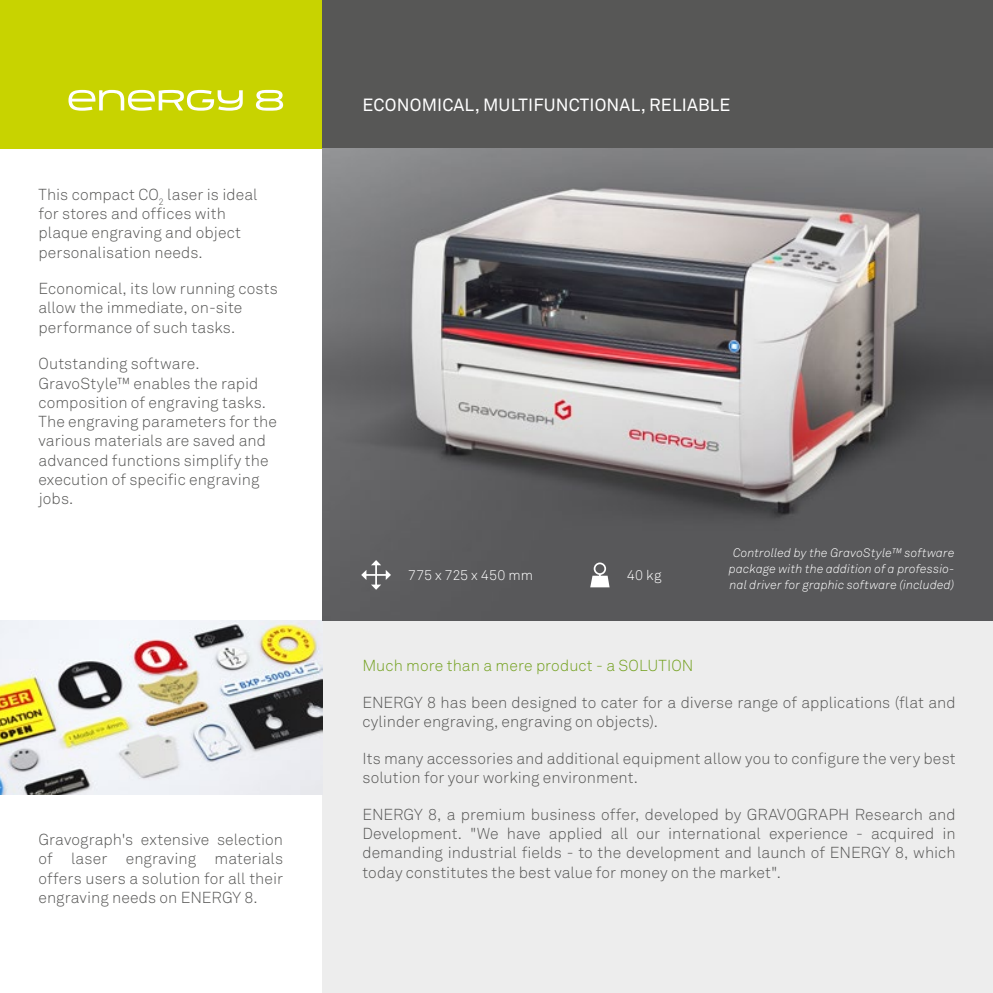
<style>
.page{position:relative;width:993px;height:993px;background:#fff}
.page>*{position:absolute;margin:0;border:0;box-sizing:border-box;transform-origin:0 0}
.t1{font:17.5px "Akkurat Std";letter-spacing:.01em;color:#fff}
.t2{font:300 15.75px/19.2px "Akkurat Std";letter-spacing:.005em;color:#575756}
.t3{font:300 15.75px "Akkurat Std";letter-spacing:.005em;color:#74a120}
.t4{font:300 14px "Akkurat Std";letter-spacing:.01em;color:#fff}
.t5{font:italic 300 12.25px/15.8px "Akkurat Std";letter-spacing:.01em;color:#fff;text-align:center}
</style>
<div class="page">
<div style="left:0;top:0;width:322px;height:149px;background:#c8d300"></div>
<div style="left:322px;top:620px;width:670px;height:372px;background:#ededed"></div>
<img style="left:0;top:620px;width:322px;height:174px">
<div style="left:322px;top:0;width:670px;height:149px;background:#575756"></div>
<img style="left:322px;top:149px;width:670px;height:471px">
<svg style="left:68px;top:90px;width:215px;height:21px"></svg>
<svg style="left:590px;top:562px;width:19px;height:25px"></svg>
<svg style="left:361px;top:560px;width:30px;height:29px"></svg>
<p class="t2" style="left:38px;top:184px;width:221px">This compact CO<sub>2</sub> laser is ideal for stores and offices with plaque engraving and object personalisation needs.</p>
<p class="t2" style="left:38px;top:279px;width:241px">Economical, its low running costs allow the immediate, on-site performance of such tasks.</p>
<p class="t2" style="left:38px;top:354px;width:240px">Outstanding software.<br>GravoStyle™ enables the rapid composition of engraving tasks.<br>The engraving parameters for the various materials are saved and advanced functions simplify the execution of specific engraving jobs.</p>
<p class="t2" style="left:38px;top:829px;width:246px;text-align:justify">Gravograph's extensive selection of laser engraving materials offers users a solution for all their engraving needs on ENERGY 8.</p>
<p class="t1" style="left:362px;top:95px;width:369px">ECONOMICAL, MULTIFUNCTIONAL, RELIABLE</p>
<p class="t4" style="left:408px;top:567px;width:126px">775 x 725 x 450 mm</p>
<p class="t4" style="left:626px;top:567px;width:36px">40 kg</p>
<p class="t5" style="left:728px;top:545px;width:227px">Controlled by the GravoStyle™ software package with the addition of a professio&shy;nal driver for graphic software (included)</p>
<p class="t3" style="left:362px;top:656px;width:332px">Much more than a mere product - a SOLUTION</p>
<p class="t2" style="left:362px;top:692px;width:594px">ENERGY 8 has been designed to cater for a diverse range of applications (flat and cylinder engraving, engraving on objects).</p>
<p class="t2" style="left:362px;top:748px;width:594px">Its many accessories and additional equipment allow you to configure the very best solution for your working environment.</p>
<p class="t2" style="left:362px;top:804px;width:594px;text-align:justify">ENERGY 8, a premium business offer, developed by GRAVOGRAPH Research and Development. "We have applied all our international experience - acquired in demanding industrial fields - to the development and launch of ENERGY 8, which today constitutes the best value for money on the market".</p>
</div>
